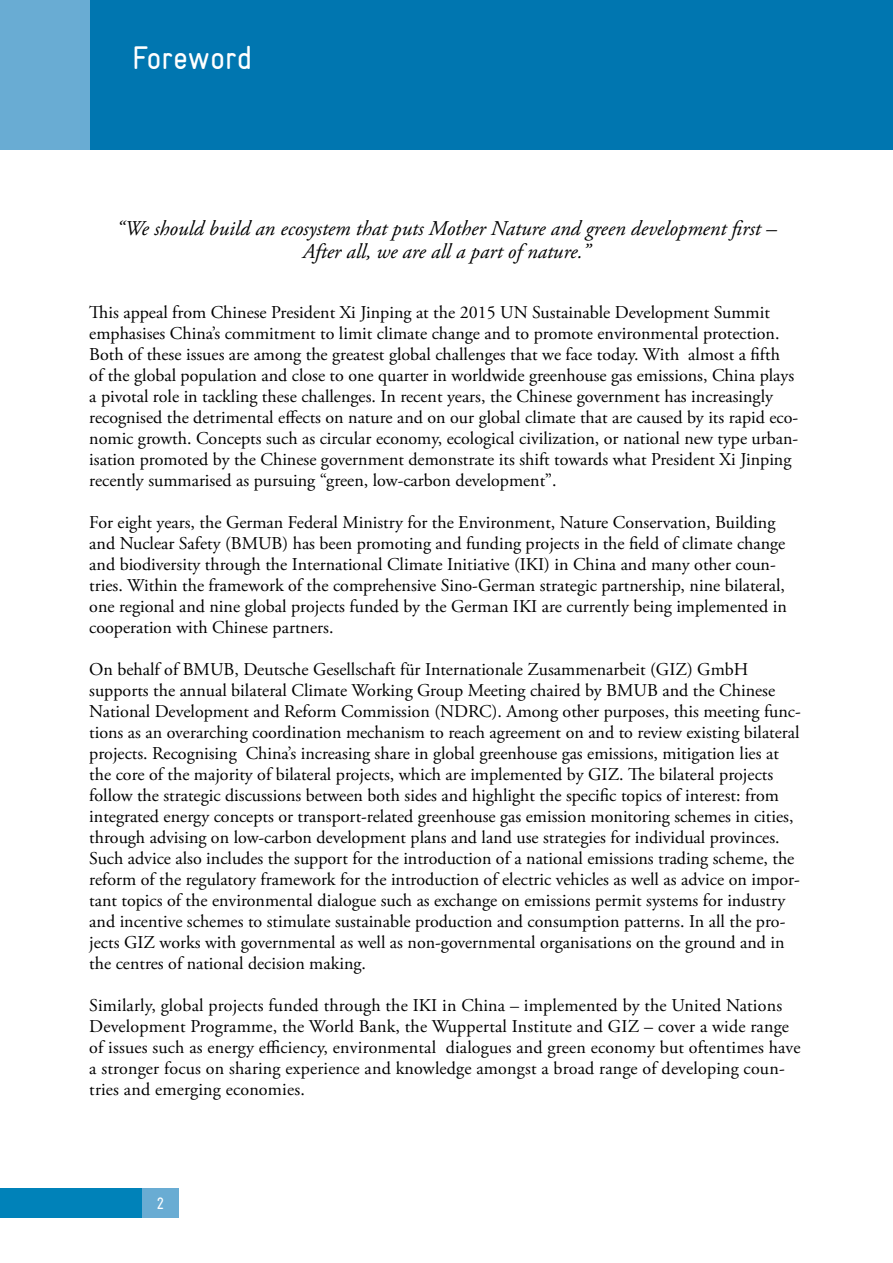
<style>
.page{position:relative;width:893px;height:1263px;background:#fff}
.page>*{position:absolute;margin:0;border:0;box-sizing:border-box;transform-origin:0 0}
.t1{font:33px "Gravur Condensed";color:#fff}
.t2{font:italic 21px/22.5px "Adobe Garamond Pro";color:#000;text-align:center}
.t3{font:18px/21px "Adobe Garamond Pro";color:#000}
.t4{font:16.5px "Gravur Condensed";color:#fff}
</style>
<div class="page">
<div style="left:0;top:1188px;width:179px;height:30px;background:#0082b9"></div>
<div style="left:142px;top:1188px;width:37px;height:30px;background:#69acd3"></div>
<div style="left:0;top:0;width:893px;height:150px;background:#0076b0"></div>
<div style="left:0;top:0;width:89px;height:150px;background:#69acd3"></div>
<h1 class="t1" style="left:132px;top:39px;width:122px">Foreword</h1>
<p class="t2" style="left:116px;top:218px;width:662px">“We should build an ecosystem that puts Mother Nature and green development first –<br>After all, we are all a part of nature.”</p>
<p class="t3" style="left:89px;top:302px;width:710px">This appeal from Chinese President Xi Jinping at the 2015 UN Sustainable Development Summit emphasises China’s commitment to limit climate change and to promote environmental protection.<br>Both of these issues are among the greatest global challenges that we face today. With almost a fifth of the global population and close to one quarter in worldwide greenhouse gas emissions, China plays a pivotal role in tackling these challenges. In recent years, the Chinese government has increasingly recognised the detrimental effects on nature and on our global climate that are caused by its rapid eco&shy;nomic growth. Concepts such as circular economy, ecological civilization, or national new type urban&shy;isation promoted by the Chinese government demonstrate its shift towards what President Xi Jinping recently summarised as pursuing “green, low-carbon development”.</p>
<p class="t3" style="left:89px;top:512px;width:699px">For eight years, the German Federal Ministry for the Environment, Nature Conservation, Building and Nuclear Safety (BMUB) has been promoting and funding projects in the field of climate change and biodiversity through the International Climate Initiative (IKI) in China and many other coun&shy;tries. Within the framework of the comprehensive Sino-German strategic partnership, nine bilateral, one regional and nine global projects funded by the German IKI are currently being implemented in cooperation with Chinese partners.</p>
<p class="t3" style="left:89px;top:659px;width:713px">On behalf of BMUB, Deutsche Gesellschaft für Internationale Zusammenarbeit (GIZ) GmbH supports the annual bilateral Climate Working Group Meeting chaired by BMUB and the Chinese National Development and Reform Commission (NDRC). Among other purposes, this meeting func&shy;tions as an overarching coordination mechanism to reach agreement on and to review existing bilateral projects. Recognising China’s increasing share in global greenhouse gas emissions, mitigation lies at the core of the majority of bilateral projects, which are implemented by GIZ. The bilateral projects follow the strategic discussions between both sides and highlight the specific topics of interest: from integrated energy concepts or transport-related greenhouse gas emission monitoring schemes in cities, through advising on low-carbon development plans and land use strategies for individual provinces.<br>Such advice also includes the support for the introduction of a national emissions trading scheme, the reform of the regulatory framework for the introduction of electric vehicles as well as advice on impor&shy;tant topics of the environmental dialogue such as exchange on emissions permit systems for industry and incentive schemes to stimulate sustainable production and consumption patterns. In all the pro&shy;jects GIZ works with governmental as well as non-governmental organisations on the ground and in the centres of national decision making.</p>
<p class="t3" style="left:89px;top:995px;width:713px">Similarly, global projects funded through the IKI in China – implemented by the United Nations Development Programme, the World Bank, the Wuppertal Institute and GIZ – cover a wide range of issues such as energy efficiency, environmental dialogues and green economy but oftentimes have a stronger focus on sharing experience and knowledge amongst a broad range of developing coun&shy;tries and emerging economies.</p>
<p class="t4" style="left:157px;top:1194px;width:9px">2</p>
</div>
